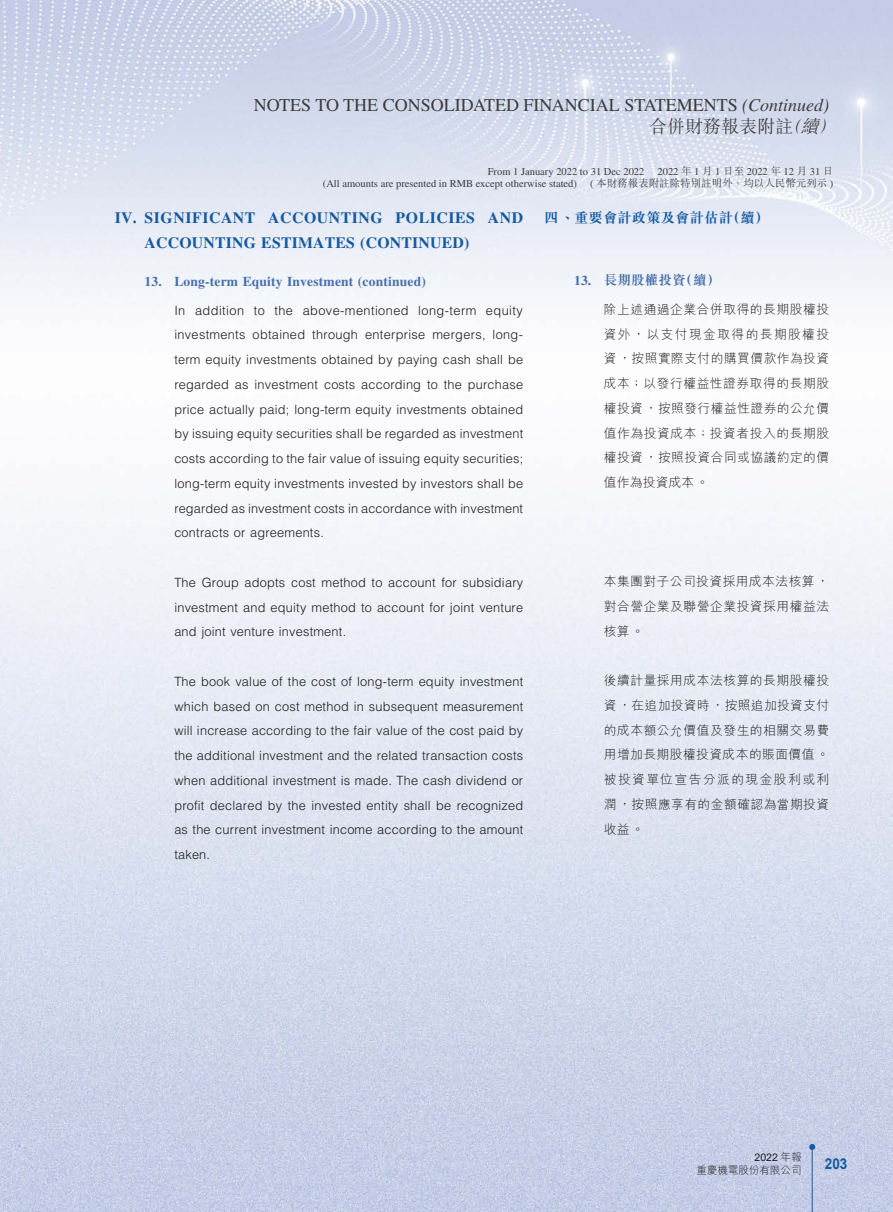
<style>
.page{position:relative;width:893px;height:1212px;background:#fff}
.page>*{position:absolute;margin:0;border:0;box-sizing:border-box;transform-origin:0 0}
.t1{font:18px "Times LT Std";color:#3c3c3b}
.t2{font:300 18px "M Sung HK";color:#3c3c3b}
.t3{font:700 15.75px/24.8px "Times LT Std";letter-spacing:.035em;color:#145aa0}
.t4{font:700 15px "Arial";color:#145aa0;scale:.9 1}
.t5{font:700 14.25px "M Sung HK";letter-spacing:.015em;color:#145aa0}
.t6{font:700 13.5px "Times LT Std";letter-spacing:.015em;color:#476eac}
.t7{font:700 13.5px "M Sung HK";letter-spacing:.015em;color:#476eac}
.t8{font:300 12.75px/24.8px "Helvetica LT Std";letter-spacing:.015em;color:#1c1c1b;text-align:justify}
.t9{font:300 12.75px/24.8px "M Hei HK";letter-spacing:.035em;color:#1c1c1b;text-align:justify}
.t10{font:10.5px/12px "Times LT Std";color:#3c3c3b;text-align:right}
.t11{font:300 10.5px "M Hei HK";color:#1c1c1b}
.t12{font:10.5px "Arial";color:#1c1c1b}
.s1{font-style:italic}
.s2{font-family:"M Sung HK";font-weight:300}
.s3{font-family:"Times LT Std"}
.s4{font-family:"M Hei HK";font-weight:300}
</style>
<div class="page">
<img style="left:0;top:0;width:893px;height:1212px">
<hr style="left:812px;top:1147px;width:1px;height:65px;background:#145aa0">
<svg style="left:809px;top:1144px;width:6px;height:6px"></svg>
<h1 class="t1" style="left:254px;top:94px;width:577px">NOTES TO THE CONSOLIDATED FINANCIAL STATEMENTS <span class="s1">(Continued)</span></h1>
<h1 class="t2" style="left:649px;top:114px;width:194px">合併財務報表附註<span class="s1">（續）</span></h1>
<p class="t10" style="left:488px;top:165px;width:158px">From 1 January 2022 to 31 Dec 2022</p>
<p class="t10" style="left:323px;top:166px;width:512px">2022<span class="s2">年</span>1<span class="s2">月</span>1<span class="s2">日至</span>2022<span class="s2">年</span>12<span class="s2">月</span>31<span class="s2">日<br></span>(All amounts are presented in RMB except otherwise stated) ( <span class="s2">本財務報表附註除特別註明外，均以人民幣元列示</span> )</p>
<p class="t5" style="left:544px;top:207px;width:226px">四、重要會計政策及會計估計（續）</p>
<p class="t3" style="left:145px;top:205px;width:380px;text-indent:-30px">IV. SIGNIFICANT ACCOUNTING POLICIES AND<br>ACCOUNTING ESTIMATES (CONTINUED)</p>
<p class="t6" style="left:145px;top:273px;width:283px">13. Long-term Equity Investment (continued)</p>
<p class="t8" style="left:174px;top:298px;width:350px">In addition to the above-mentioned long-term equity investments obtained through enterprise mergers, long&shy;term equity investments obtained by paying cash shall be regarded as investment costs according to the purchase price actually paid; long-term equity investments obtained by issuing equity securities shall be regarded as investment costs according to the fair value of issuing equity securities; long-term equity investments invested by investors shall be regarded as investment costs in accordance with investment contracts or agreements.</p>
<p class="t8" style="left:174px;top:570px;width:350px">The Group adopts cost method to account for subsidiary investment and equity method to account for joint venture and joint venture investment.</p>
<p class="t8" style="left:174px;top:669px;width:350px">The book value of the cost of long-term equity investment which based on cost method in subsequent measurement will increase according to the fair value of the cost paid by the additional investment and the related transaction costs when additional investment is made. The cash dividend or profit declared by the invested entity shall be recognized as the current investment income according to the amount taken.</p>
<p class="t7" style="left:574px;top:270px;width:148px"><span class="s3">13.</span> 長期股權投資（續）</p>
<p class="t9" style="left:604px;top:296px;width:227px">除上述通過企業合併取得的長期股權投資外，以支付現金取得的長期股權投資，按照實際支付的購買價款作為投資成本；以發行權益性證券取得的長期股權投資，按照發行權益性證券的公允價值作為投資成本；投資者投入的長期股權投資，按照投資合同或協議約定的價值作為投資成本。</p>
<p class="t9" style="left:604px;top:569px;width:227px">本集團對子公司投資採用成本法核算，對合營企業及聯營企業投資採用權益法核算。</p>
<p class="t9" style="left:604px;top:668px;width:227px">後續計量採用成本法核算的長期股權投資，在追加投資時，按照追加投資支付的成本額公允價值及發生的相關交易費用增加長期股權投資成本的賬面價值。被投資單位宣告分派的現金股利或利潤，按照應享有的金額確認為當期投資收益。</p>
<p class="t12" style="left:755px;top:1150px;width:48px">2022 <span class="s4">年報</span></p>
<p class="t11" style="left:697px;top:1163px;width:106px">重慶機電股份有限公司</p>
<p class="t4" style="left:825px;top:1153px;width:27px">203</p>
</div>
